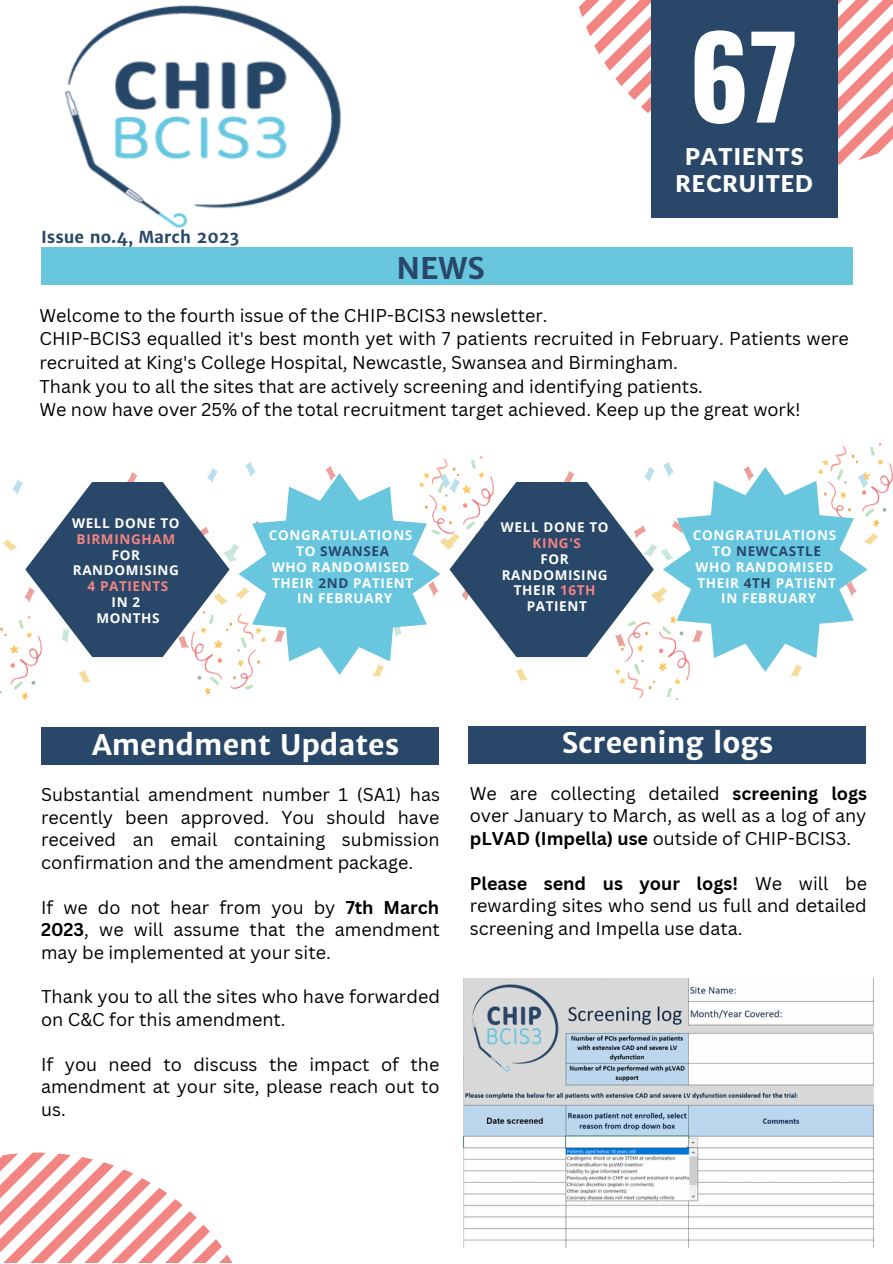
<style>
.page{position:relative;width:893px;height:1264px;background:#fff}
.page>*{position:absolute;margin:0;border:0;box-sizing:border-box;transform-origin:0 0}
.t1{font:700 112.2px "Oswald";color:#fff}
.t2{font:700 30px "Merriweather Sans";color:#294768}
.t3{font:700 28.5px "Merriweather Sans";color:#fff}
.t4{font:900 23.25px/27px "Lato Latin";letter-spacing:.045em;color:#fff;text-align:center}
.t5{font:18px/22.5px "Canva Sans";color:#000;text-align:justify}
.t6{font:700 16.65px "Merriweather Sans";color:#294768}
.t7{font:700 13.5px/15.8px "Open Sans";letter-spacing:.045em;color:#fff;text-align:center}
.t8{font:700 13.5px "Open Sans";letter-spacing:.045em;color:#294768}
.s1{color:#f28482}
.s2{color:#294768}
.s3{color:#fff}
.s4{font-weight:700}
</style>
<div class="page">
<svg style="left:0;top:1152px;width:232px;height:110px"></svg>
<div style="left:41px;top:247px;width:811px;height:38px;background:#68c6df"></div>
<img style="left:64px;top:5px;width:277px;height:224px">
<svg style="left:579px;top:0;width:313px;height:168px"></svg>
<div style="left:651px;top:0;width:186px;height:217px;background:#294768"></div>
<img style="left:204px;top:676px;width:50px;height:18px">
<img style="left:442px;top:456px;width:41px;height:11px">
<img style="left:236px;top:462px;width:223px;height:214px">
<img style="left:619px;top:676px;width:70px;height:23px">
<img style="left:822px;top:443px;width:70px;height:83px">
<img style="left:663px;top:462px;width:214px;height:214px">
<img style="left:440px;top:467px;width:233px;height:213px">
<img style="left:3px;top:468px;width:233px;height:214px">
<svg style="left:238px;top:473px;width:202px;height:202px"></svg>
<svg style="left:662px;top:467px;width:205px;height:205px"></svg>
<svg style="left:25px;top:482px;width:204px;height:175px"></svg>
<svg style="left:449px;top:482px;width:204px;height:175px"></svg>
<div style="left:468px;top:726px;width:398px;height:38px;background:#294768"></div>
<div style="left:41px;top:726px;width:397px;height:38px;background:#294768"></div>
<img style="left:0;top:616px;width:41px;height:83px">
<img style="left:464px;top:978px;width:409px;height:269px">
<p class="t6" style="left:41px;top:226px;width:200px">Issue no.4, March 2023</p>
<p class="t1" style="left:688px;top:-11px;width:111px">67</p>
<p class="t4" style="left:675px;top:144px;width:139px">PATIENTS<br>RECRUITED</p>
<h2 class="t2" style="left:396px;top:249px;width:90px">NEWS</h2>
<p class="t5" style="left:39px;top:303px;width:810px;line-height:23.5px;text-align:left">Welcome to the fourth issue of the CHIP-BCIS3 newsletter.<br>CHIP-BCIS3 equalled it's best month yet with 7 patients recruited in February. Patients were recruited at King's College Hospital, Newcastle, Swansea and Birmingham.<br>Thank you to all the sites that are actively screening and identifying patients.<br>We now have over 25% of the total recruitment target achieved. Keep up the great work!</p>
<p class="t7" style="left:72px;top:515px;width:109px">WELL DONE TO<br><span class="s1">BIRMINGHAM<br></span>FOR<br>RANDOMISING<br><span class="s1">4 PATIENTS<br></span>IN 2<br>MONTHS</p>
<p class="t7" style="left:269px;top:527px;width:146px">CONGRATULATIONS<br>TO <span class="s2">SWANSEA<br></span>WHO RANDOMISED<br>THEIR <span class="s2">2ND</span> PATIENT<br>IN FEBRUARY</p>
<p class="t7" style="left:501px;top:519px;width:109px">WELL DONE TO<br><span class="s1">KING'S<br></span>FOR<br>RANDOMISING<br>THEIR <span class="s1">16TH<br></span>PATIENT</p>
<p class="t7" style="left:692px;top:527px;width:145px">CONGRATULATIONS</p>
<p class="t8" style="left:712px;top:541px;width:110px"><span class="s3">TO</span> NEWCASTLE</p>
<p class="t7" style="left:695px;top:558px;width:139px">WHO RANDOMISED</p>
<p class="t7" style="left:697px;top:574px;width:140px">THEIR <span class="s2">4TH</span> PATIENT</p>
<p class="t7" style="left:721px;top:590px;width:96px">IN FEBRUARY</p>
<p class="t3" style="left:92px;top:726px;width:309px">Amendment Updates</p>
<p class="t3" style="left:561px;top:725px;width:213px">Screening logs</p>
<p class="t5" style="left:41px;top:782px;width:400px">Substantial amendment number 1 (SA1) has recently been approved. You should have received an email containing submission confirmation and the amendment package.</p>
<p class="t5" style="left:41px;top:895px;width:400px">If we do not hear from you by <span class="s4">7th March 2023</span>, we will assume that the amendment may be implemented at your site.</p>
<p class="t5" style="left:41px;top:985px;width:400px">Thank you to all the sites who have forwarded on C&amp;C for this amendment.</p>
<p class="t5" style="left:41px;top:1052px;width:400px">If you need to discuss the impact of the amendment at your site, please reach out to us.</p>
<p class="t5" style="left:469px;top:781px;width:399px">We are collecting detailed <span class="s4">screening logs </span>over January to March, as well as a log of any <span class="s4">pLVAD (Impella) use</span> outside of CHIP-BCIS3.</p>
<p class="t5" style="left:469px;top:871px;width:399px"><span class="s4">Please send us your logs!</span> We will be rewarding sites who send us full and detailed screening and Impella use data.</p>
</div>
